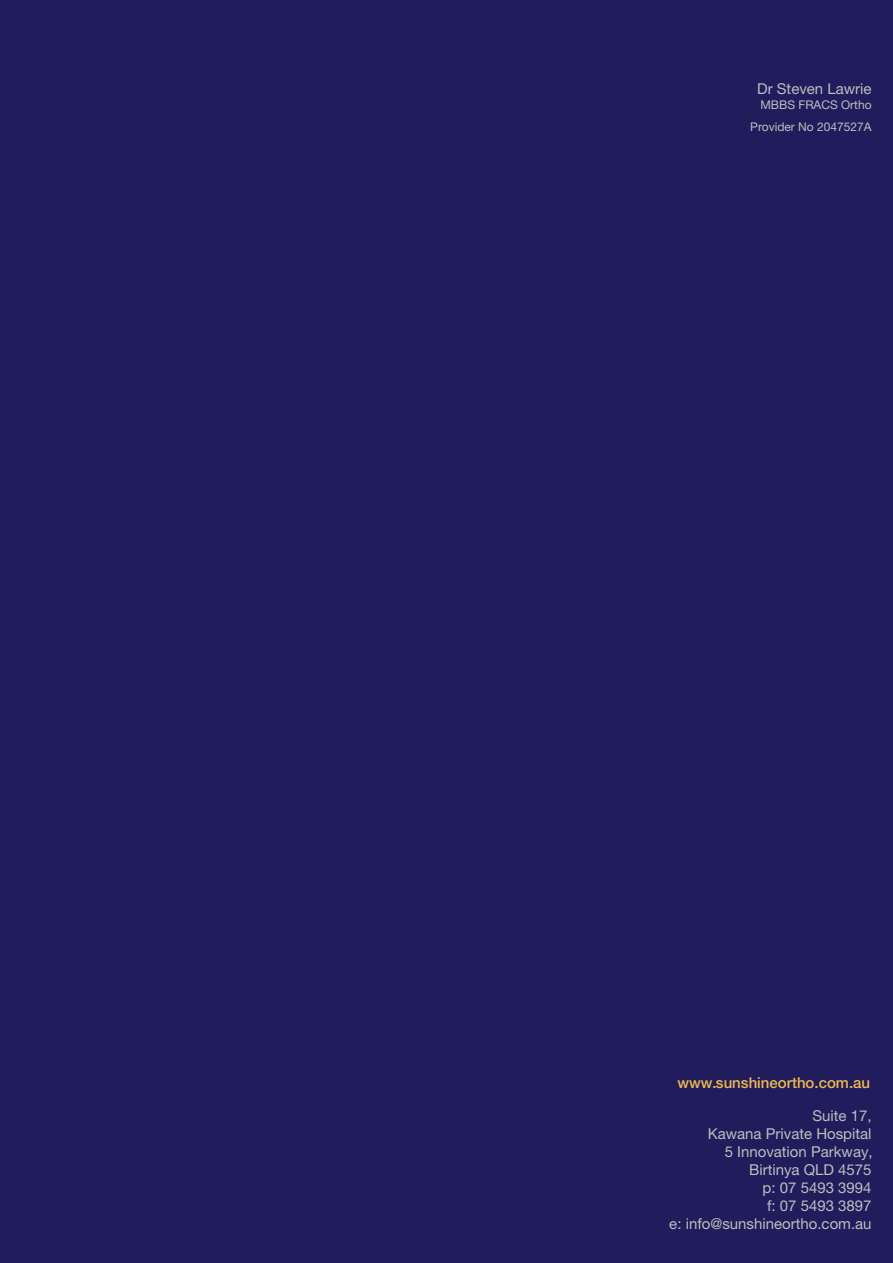
<style>
.page{position:relative;width:893px;height:1263px;background:#211c5b}
.page>*{position:absolute;margin:0;border:0;box-sizing:border-box;transform-origin:0 0}
.t1{font:15px/18px "Helvetica Neue";color:#bcbec0;text-align:right}
.t2{font:500 15px "Helvetica Neue";color:#edb94e}
.t3{font:12px/22.5px "Helvetica Neue";color:#bcbec0;text-align:right}
</style>
<div class="page">
<p class="t1" style="left:757px;top:80px;width:116px">Dr Steven Lawrie</p>
<p class="t3" style="left:750px;top:93px;width:123px">MBBS FRACS Ortho<br>Provider No 2047527A</p>
<p class="t2" style="left:677px;top:1074px;width:194px">www.sunshineortho.com.au</p>
<p class="t1" style="left:669px;top:1106px;width:205px">Suite 17,<br>Kawana Private Hospital<br>5 Innovation Parkway,<br>Birtinya QLD 4575<br>p: 07 5493 3994<br>f: 07 5493 3897<br>e: info@sunshineortho.com.au</p>
</div>
